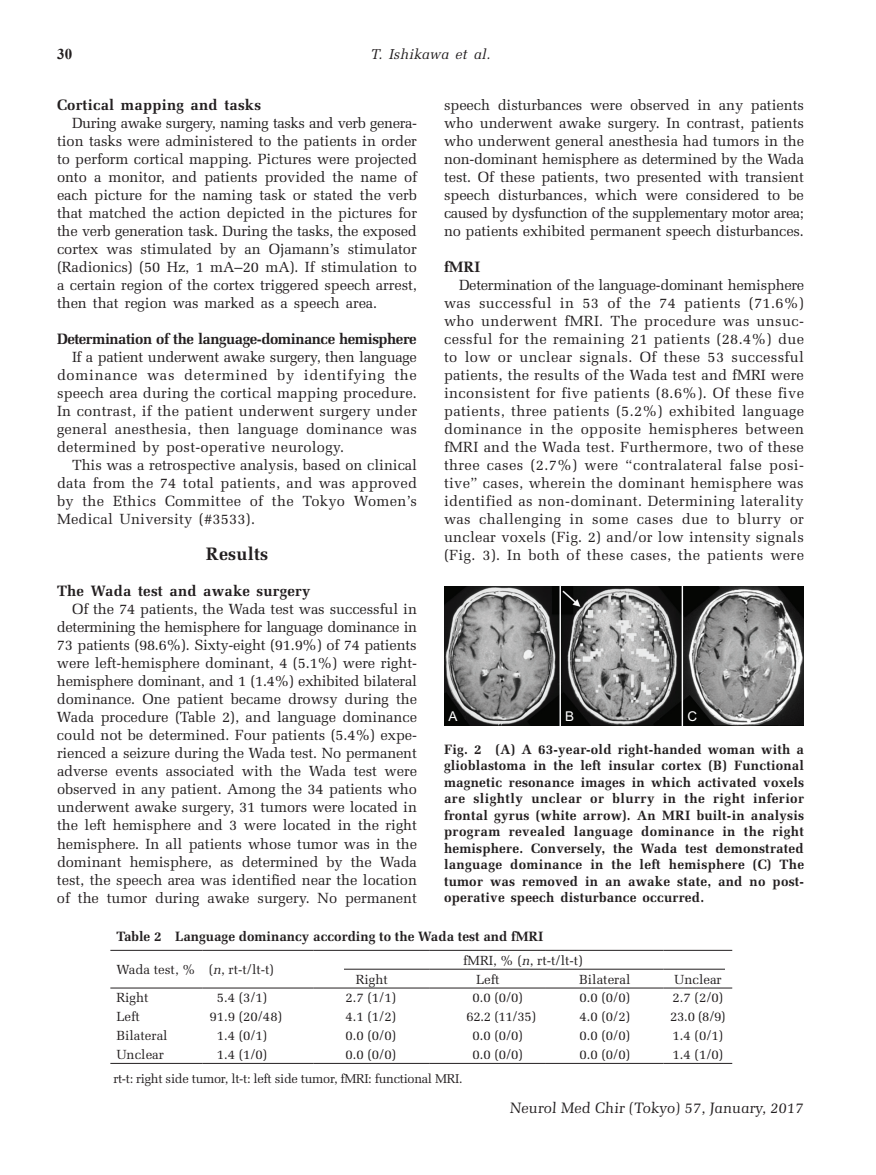
<style>
.page{position:relative;width:876px;height:1175px;background:#fff}
.page>*{position:absolute;margin:0;border:0;box-sizing:border-box;transform-origin:0 0}
.t1{font:700 18px "Melior LT Std";letter-spacing:.015em;color:#231f20}
.t2{font:700 15px "Melior LT Std";letter-spacing:.015em;color:#231f20}
.t3{font:700 15px "Melior LT Std";letter-spacing:-.03em;color:#231f20}
.t4{font:italic 15px "Melior LT Std";color:#231f20}
.t5{font:700 15px "Times New Roman";color:#231f20}
.t6{font:14.7px/18px "Melior LT Std";letter-spacing:-.005em;color:#231f20;text-align:justify}
.t7{font:italic 14.25px "Melior LT Std";letter-spacing:.015em;color:#231f20}
.t8{font:700 13.5px/16.5px "Melior LT Std";color:#231f20;text-align:justify}
.t9{font:13.5px "Arial";color:#fff}
.t10{font:13.2px "Melior LT Std";color:#231f20}
.t11{font:12.75px "Melior LT Std";letter-spacing:-.025em;color:#231f20}
.s1{font-style:italic}
</style>
<div class="page">
<img style="left:444px;top:586px;width:360px;height:139px">
<hr style="left:110px;top:950px;width:93px;height:1px;background:#231f20">
<hr style="left:203px;top:950px;width:111px;height:1px;background:#231f20">
<hr style="left:314px;top:950px;width:116px;height:1px;background:#231f20">
<hr style="left:430px;top:950px;width:116px;height:1px;background:#231f20">
<hr style="left:546px;top:950px;width:118px;height:1px;background:#231f20">
<hr style="left:664px;top:950px;width:68px;height:1px;background:#231f20">
<hr style="left:314px;top:968px;width:116px;height:1px;background:#231f20">
<hr style="left:430px;top:968px;width:116px;height:1px;background:#231f20">
<hr style="left:546px;top:968px;width:118px;height:1px;background:#231f20">
<hr style="left:664px;top:968px;width:68px;height:1px;background:#231f20">
<hr style="left:110px;top:1063px;width:93px;height:1px;background:#231f20">
<hr style="left:203px;top:1063px;width:111px;height:1px;background:#231f20">
<hr style="left:314px;top:1063px;width:116px;height:1px;background:#231f20">
<hr style="left:430px;top:1063px;width:116px;height:1px;background:#231f20">
<hr style="left:546px;top:1063px;width:118px;height:1px;background:#231f20">
<hr style="left:664px;top:1063px;width:68px;height:1px;background:#231f20">
<hr style="left:110px;top:987px;width:93px;height:1px;background:#231f20">
<hr style="left:203px;top:987px;width:111px;height:1px;background:#231f20">
<hr style="left:314px;top:987px;width:116px;height:1px;background:#231f20">
<hr style="left:430px;top:987px;width:116px;height:1px;background:#231f20">
<hr style="left:546px;top:987px;width:118px;height:1px;background:#231f20">
<hr style="left:664px;top:987px;width:68px;height:1px;background:#231f20">
<div style="left:725px;top:966px;width:11px;height:16px;background:#fff"></div>
<div style="left:310px;top:959px;width:34px;height:16px;background:#fff"></div>
<p class="t5" style="left:57px;top:43px;width:17px">30</p>
<p class="t7" style="left:371px;top:46px;width:121px">T. Ishikawa et al.</p>
<p class="t2" style="left:57px;top:96px;width:205px">Cortical mapping and tasks</p>
<p class="t6" style="left:57px;top:114px;width:362px;text-indent:15px">During awake surgery, naming tasks and verb genera&shy;tion tasks were administered to the patients in order to perform cortical mapping. Pictures were projected onto a monitor, and patients provided the name of each picture for the naming task or stated the verb that matched the action depicted in the pictures for the verb generation task. During the tasks, the exposed cortex was stimulated by an Ojamann’s stimulator (Radionics) (50 Hz, 1 mA–20 mA). If stimulation to a certain region of the cortex triggered speech arrest, then that region was marked as a speech area.</p>
<p class="t3" style="left:57px;top:330px;width:361px">Determination of the language-dominance hemisphere</p>
<p class="t6" style="left:57px;top:348px;width:362px;text-indent:15px">If a patient underwent awake surgery, then language dominance was determined by identifying the speech area during the cortical mapping procedure.<br>In contrast, if the patient underwent surgery under general anesthesia, then language dominance was determined by post-operative neurology.</p>
<p class="t6" style="left:57px;top:456px;width:362px;text-indent:15px">This was a retrospective analysis, based on clinical data from the 74 total patients, and was approved by the Ethics Committee of the Tokyo Women’s Medical University (#3533).</p>
<p class="t1" style="left:206px;top:543px;width:64px">Results</p>
<p class="t2" style="left:57px;top:582px;width:255px">The Wada test and awake surgery</p>
<p class="t6" style="left:57px;top:600px;width:362px;text-indent:15px">Of the 74 patients, the Wada test was successful in determining the hemisphere for language dominance in 73 patients (98.6%). Sixty-eight (91.9%) of 74 patients were left-hemisphere dominant, 4 (5.1%) were right&shy;hemisphere dominant, and 1 (1.4%) exhibited bilateral dominance. One patient became drowsy during the Wada procedure (Table 2), and language dominance could not be determined. Four patients (5.4%) expe&shy;rienced a seizure during the Wada test. No permanent adverse events associated with the Wada test were observed in any patient. Among the 34 patients who underwent awake surgery, 31 tumors were located in the left hemisphere and 3 were located in the right hemisphere. In all patients whose tumor was in the dominant hemisphere, as determined by the Wada test, the speech area was identified near the location of the tumor during awake surgery. No permanent</p>
<p class="t6" style="left:444px;top:96px;width:362px">speech disturbances were observed in any patients who underwent awake surgery. In contrast, patients who underwent general anesthesia had tumors in the non-dominant hemisphere as determined by the Wada test. Of these patients, two presented with transient speech disturbances, which were considered to be caused by dysfunction of the supplementary motor area; no patients exhibited permanent speech disturbances.</p>
<p class="t2" style="left:444px;top:258px;width:38px">fMRI</p>
<p class="t6" style="left:444px;top:276px;width:362px;text-indent:15px">Determination of the language-dominant hemisphere was successful in 53 of the 74 patients (71.6%) who underwent fMRI. The procedure was unsuc&shy;cessful for the remaining 21 patients (28.4%) due to low or unclear signals. Of these 53 successful patients, the results of the Wada test and fMRI were inconsistent for five patients (8.6%). Of these five patients, three patients (5.2%) exhibited language dominance in the opposite hemispheres between fMRI and the Wada test. Furthermore, two of these three cases (2.7%) were “contralateral false posi&shy;tive” cases, wherein the dominant hemisphere was identified as non-dominant. Determining laterality was challenging in some cases due to blurry or unclear voxels (Fig. 2) and/or low intensity signals (Fig. 3). In both of these cases, the patients were</p>
<p class="t9" style="left:448px;top:707px;width:11px">A</p>
<p class="t9" style="left:565px;top:707px;width:11px">B</p>
<p class="t9" style="left:688px;top:707px;width:11px">C</p>
<p class="t8" style="left:444px;top:740px;width:362px">Fig. 2 (A) A 63-year-old right-handed woman with a glioblastoma in the left insular cortex (B) Functional magnetic resonance images in which activated voxels are slightly unclear or blurry in the right inferior frontal gyrus (white arrow). An MRI built-in analysis program revealed language dominance in the right hemisphere. Conversely, the Wada test demonstrated language dominance in the left hemisphere (C) The tumor was removed in an awake state, and no post&shy;operative speech disturbance occurred.</p>
<p class="t8" style="left:116px;top:928px;width:429px">Table 2 Language dominancy according to the Wada test and fMRI</p>
<p class="t10" style="left:116px;top:961px;width:159px">Wada test, % (<span class="s1">n</span>, rt-t/lt-t)</p>
<p class="t10" style="left:463px;top:952px;width:121px">fMRI, % (<span class="s1">n</span>, rt-t/lt-t)</p>
<p class="t10" style="left:356px;top:971px;width:34px">Right</p>
<p class="t10" style="left:476px;top:971px;width:25px">Left</p>
<p class="t10" style="left:579px;top:971px;width:53px">Bilateral</p>
<p class="t10" style="left:674px;top:971px;width:49px">Unclear</p>
<p class="t10" style="left:116px;top:990px;width:34px">Right</p>
<p class="t10" style="left:217px;top:990px;width:52px">5.4 (3/1)</p>
<p class="t10" style="left:345px;top:990px;width:52px">2.7 (1/1)</p>
<p class="t10" style="left:472px;top:990px;width:52px">0.0 (0/0)</p>
<p class="t10" style="left:579px;top:990px;width:52px">0.0 (0/0)</p>
<p class="t10" style="left:673px;top:990px;width:52px">2.7 (2/0)</p>
<p class="t10" style="left:116px;top:1009px;width:25px">Left</p>
<p class="t10" style="left:209px;top:1009px;width:74px">91.9 (20/48)</p>
<p class="t10" style="left:345px;top:1009px;width:52px">4.1 (1/2)</p>
<p class="t10" style="left:466px;top:1009px;width:71px">62.2 (11/35)</p>
<p class="t10" style="left:579px;top:1009px;width:52px">4.0 (0/2)</p>
<p class="t10" style="left:670px;top:1009px;width:57px">23.0 (8/9)</p>
<p class="t10" style="left:116px;top:1027px;width:53px">Bilateral</p>
<p class="t10" style="left:217px;top:1027px;width:52px">1.4 (0/1)</p>
<p class="t10" style="left:345px;top:1027px;width:52px">0.0 (0/0)</p>
<p class="t10" style="left:472px;top:1027px;width:52px">0.0 (0/0)</p>
<p class="t10" style="left:579px;top:1027px;width:52px">0.0 (0/0)</p>
<p class="t10" style="left:673px;top:1027px;width:52px">1.4 (0/1)</p>
<p class="t10" style="left:116px;top:1046px;width:49px">Unclear</p>
<p class="t10" style="left:217px;top:1046px;width:52px">1.4 (1/0)</p>
<p class="t10" style="left:345px;top:1046px;width:52px">0.0 (0/0)</p>
<p class="t10" style="left:472px;top:1046px;width:52px">0.0 (0/0)</p>
<p class="t10" style="left:579px;top:1046px;width:52px">0.0 (0/0)</p>
<p class="t10" style="left:673px;top:1046px;width:52px">1.4 (1/0)</p>
<p class="t11" style="left:113px;top:1071px;width:351px">rt-t: right side tumor, lt-t: left side tumor, fMRI: functional MRI.</p>
<p class="t4" style="left:510px;top:1099px;width:296px">Neurol Med Chir (Tokyo) 57 , January, 2017</p>
</div>
